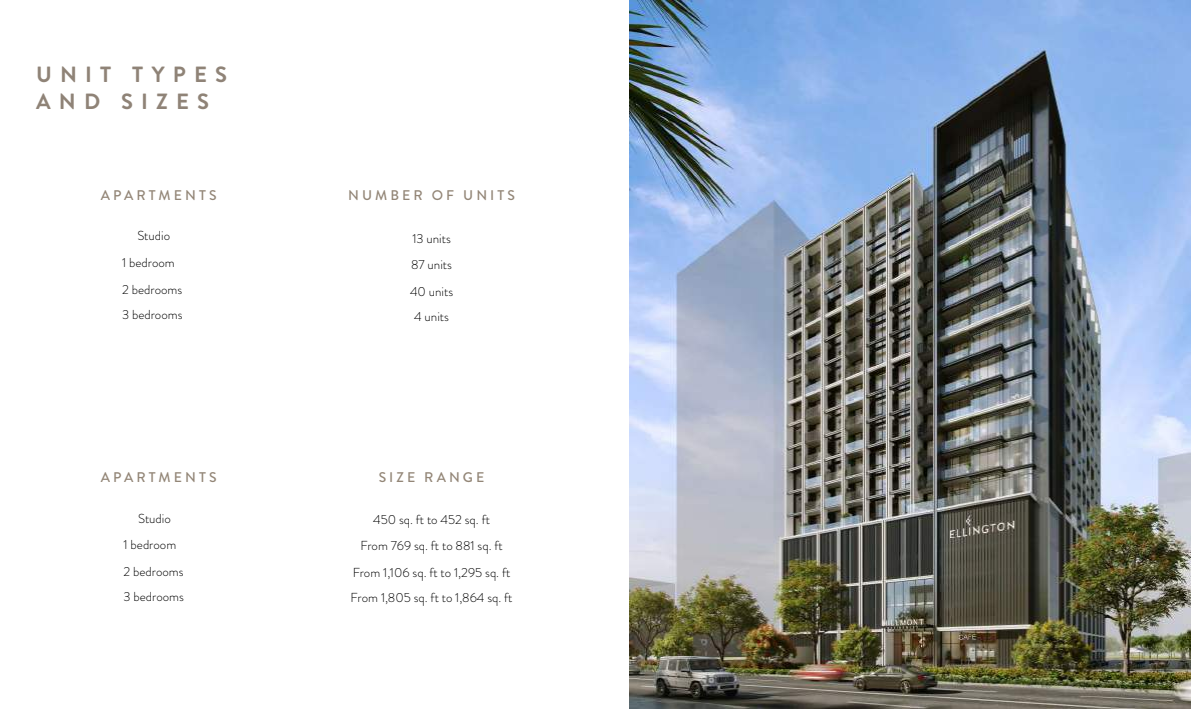
<style>
.page{position:relative;width:1191px;height:709px;background:#fff}
.page>*{position:absolute;margin:0;border:0;box-sizing:border-box;transform-origin:0 0}
.t1{font:700 22px/27px "Brandon Grotesque";letter-spacing:.37em;color:#8f8377}
.t2{font:500 14px "Brandon Grotesque";letter-spacing:.22em;color:#938677}
.t3{font:300 13px/26.5px "Brandon Grotesque";color:#000}
</style>
<div class="page">
<img style="left:629px;top:0;width:562px;height:709px">
<h1 class="t1" style="left:36px;top:61px;width:192px">UNIT TYPES<br>AND SIZES</h1>
<p class="t2" style="left:101px;top:186px;width:117px">APARTMENTS</p>
<p class="t3" style="left:122px;top:223px;width:54px;text-indent:15px">Studio<br>1 bedroom</p>
<p class="t3" style="left:122px;top:276px;width:62px">2 bedrooms</p>
<p class="t3" style="left:122px;top:301px;width:62px">3 bedrooms</p>
<p class="t2" style="left:101px;top:467px;width:117px">APARTMENTS</p>
<p class="t3" style="left:124px;top:505px;width:54px;text-indent:15px">Studio<br>1 bedroom</p>
<p class="t3" style="left:124px;top:558px;width:62px">2 bedrooms</p>
<p class="t3" style="left:124px;top:583px;width:62px">3 bedrooms</p>
<p class="t2" style="left:348px;top:186px;width:168px">NUMBER OF UNITS</p>
<p class="t3" style="left:410px;top:225px;width:45px">13 units<br>87 units<br>40 units</p>
<p class="t3" style="left:414px;top:304px;width:36px">4 units</p>
<p class="t2" style="left:379px;top:467px;width:107px">SIZE RANGE</p>
<p class="t3" style="left:353px;top:506px;width:159px;text-align:center">450 sq. ft to 452 sq. ft<br>From 769 sq. ft to 881 sq. ft<br>From 1,106 sq. ft to 1,295 sq. ft</p>
<p class="t3" style="left:351px;top:584px;width:163px">From 1,805 sq. ft to 1,864 sq. ft</p>
</div>
